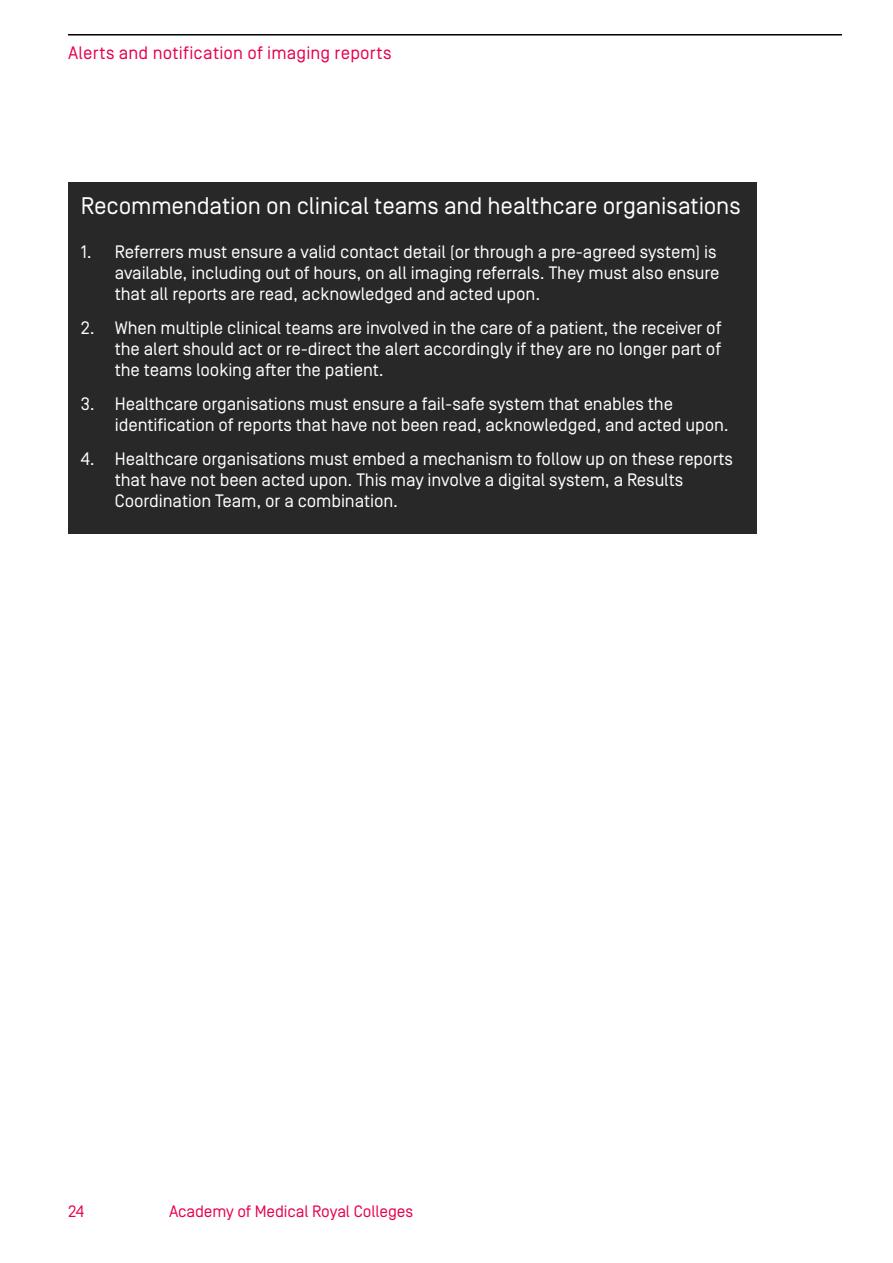
<style>
.page{position:relative;width:893px;height:1263px;background:#fff}
.page>*{position:absolute;margin:0;border:0;box-sizing:border-box;transform-origin:0 0}
.t1{font:24px "Simplon Norm";letter-spacing:-.01em;color:#fff}
.t2{font:18px/21px "Simplon Norm";letter-spacing:-.005em;color:#fff}
.t3{font:18px "Simplon Norm";letter-spacing:.01em;color:#e60050}
.t4{font:16.5px "Simplon Norm";letter-spacing:-.005em;color:#e60050}
</style>
<div class="page">
<hr style="left:68px;top:34px;width:774px;height:2px;background:#000">
<div style="left:68px;top:182px;width:689px;height:352px;background:#282828"></div>
<p class="t3" style="left:68px;top:43px;width:325px">Alerts and notification of imaging reports</p>
<h1 class="t1" style="left:81px;top:193px;width:661px">Recommendation on clinical teams and healthcare organisations</h1>
<p class="t2" style="left:115px;top:242px;width:606px;text-indent:-34px">1. Referrers must ensure a valid contact detail (or through a pre-agreed system) is available, including out of hours, on all imaging referrals. They must also ensure that all reports are read, acknowledged and acted upon.</p>
<p class="t2" style="left:115px;top:318px;width:608px;text-align:justify;text-indent:-34px">2. When multiple clinical teams are involved in the care of a patient, the receiver of the alert should act or re-direct the alert accordingly if they are no longer part of the teams looking after the patient.</p>
<p class="t2" style="left:115px;top:394px;width:615px;text-indent:-34px">3. Healthcare organisations must ensure a fail-safe system that enables the identification of reports that have not been read, acknowledged, and acted upon.</p>
<p class="t2" style="left:115px;top:448px;width:620px;text-indent:-34px">4. Healthcare organisations must embed a mechanism to follow up on these reports that have not been acted upon. This may involve a digital system, a Results<br>Coordination Team, or a combination.</p>
<p class="t4" style="left:68px;top:1202px;width:18px">24</p>
<p class="t4" style="left:169px;top:1202px;width:246px">Academy of Medical Royal Colleges</p>
</div>
